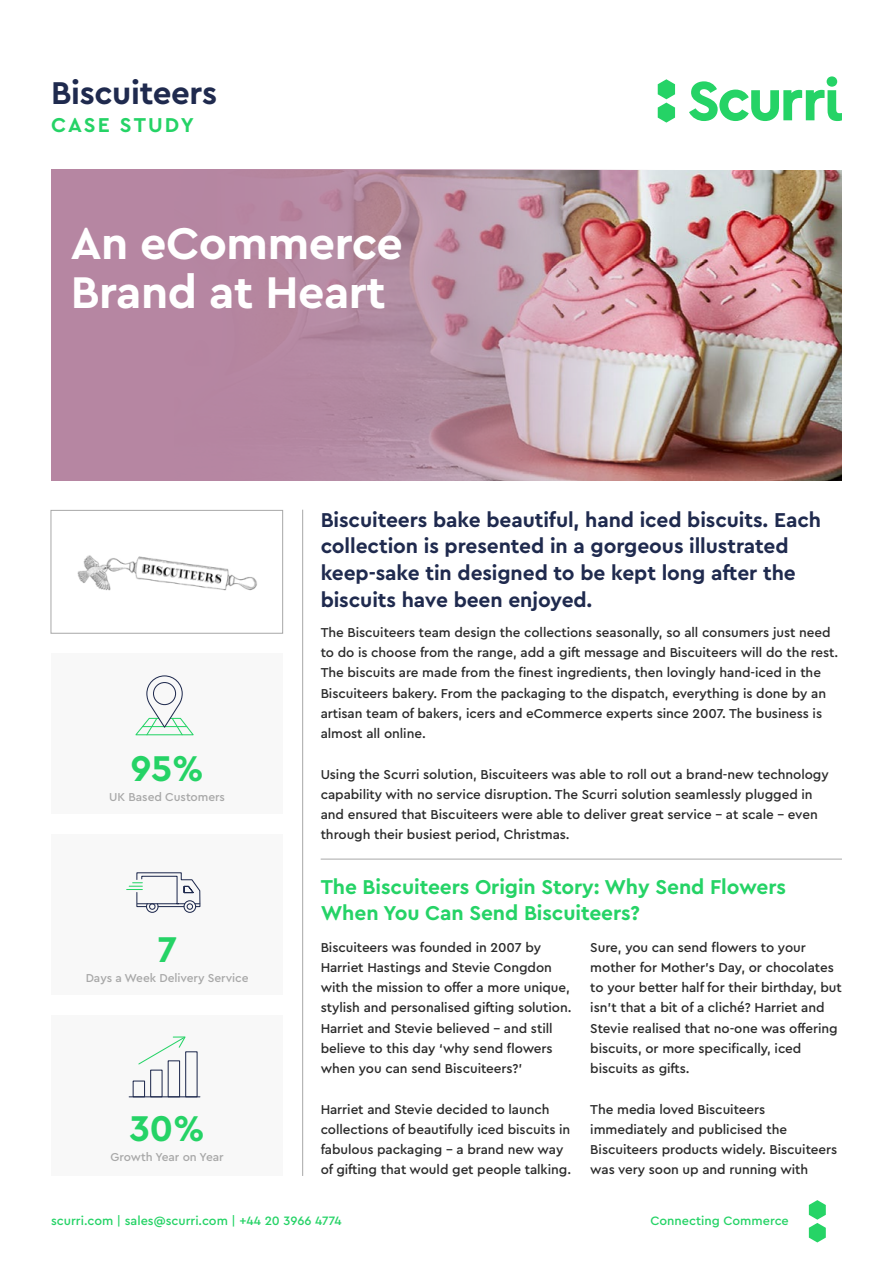
<style>
.page{position:relative;width:893px;height:1263px;background:#fff}
.page>*{position:absolute;margin:0;border:0;box-sizing:border-box;transform-origin:0 0}
.t1{font:700 46.5px/49.5px "Cera Pro";letter-spacing:-.01em;color:#fff}
.t2{font:700 37.5px "Cera Pro";color:#25d366}
.t3{font:700 33px "Cera Pro";letter-spacing:-.01em;color:#1f2a4e}
.t4{font:700 21px/26.7px "Cera Pro";letter-spacing:-.005em;color:#1f2a4e}
.t5{font:700 21px/26.7px "Cera Pro";letter-spacing:-.005em;color:#25d366}
.t6{font:700 21px "Cera Pro";letter-spacing:.1em;color:#25d366}
.t7{font:500 13.5px/20.2px "Cera Pro";letter-spacing:-.005em;color:#2a2a2a}
.t8{font:500 12.75px "Cera Pro";color:#25d366}
.t9{font:500 12px "Cera Pro";letter-spacing:-.005em;color:#a8a8a8}
</style>
<div class="page">
<img style="left:675px;top:170px;width:166px;height:311px">
<img style="left:648px;top:170px;width:27px;height:311px">
<svg style="left:52px;top:169px;width:596px;height:312px;background:#ba90a4"></svg>
<div style="left:51px;top:653px;width:232px;height:161px;background:#f8f8f8"></div>
<div style="left:51px;top:1015px;width:232px;height:161px;background:#f8f8f8"></div>
<div style="left:51px;top:834px;width:232px;height:161px;background:#f8f8f8"></div>
<svg style="left:658px;top:79px;width:17px;height:44px"></svg>
<svg style="left:689px;top:76px;width:153px;height:45px"></svg>
<div style="left:51px;top:510px;width:232px;height:123px;border:1px solid #a8a8a8"></div>
<hr style="left:321px;top:859px;width:521px;height:1px;background:#a8a8a8">
<hr style="left:302px;top:510px;width:1px;height:666px;background:#a8a8a8">
<svg style="left:809px;top:1200px;width:17px;height:42px"></svg>
<hr style="left:129px;top:1096px;width:71px;height:1px;background:#1f2a4e">
<div style="left:185px;top:1051px;width:13px;height:46px;border:1px solid #1f2a4e"></div>
<div style="left:133px;top:1080px;width:12px;height:17px;border:1px solid #1f2a4e"></div>
<div style="left:150px;top:1069px;width:13px;height:28px;border:1px solid #1f2a4e"></div>
<div style="left:168px;top:1060px;width:12px;height:37px;border:1px solid #1f2a4e"></div>
<svg style="left:138px;top:1036px;width:49px;height:29px"></svg>
<svg style="left:135px;top:675px;width:59px;height:61px"></svg>
<svg style="left:127px;top:872px;width:74px;height:41px"></svg>
<img style="left:77px;top:555px;width:180px;height:36px">
<h3 class="t3" style="left:51px;top:71px;width:168px">Biscuiteers</h3>
<h3 class="t6" style="left:51px;top:111px;width:144px">CASE STUDY</h3>
<h1 class="t1" style="left:71px;top:217px;width:334px">An eCommerce<br>Brand at Heart</h1>
<h2 class="t2" style="left:130px;top:744px;width:75px">95%</h2>
<p class="t9" style="left:109px;top:789px;width:117px">UK Based Customers</p>
<h2 class="t2" style="left:157px;top:925px;width:21px">7</h2>
<p class="t9" style="left:86px;top:970px;width:164px">Days a Week Delivery Service</p>
<h2 class="t2" style="left:129px;top:1104px;width:77px">30%</h2>
<p class="t9" style="left:111px;top:1149px;width:115px">Growth Year on Year</p>
<h3 class="t4" style="left:321px;top:505px;width:502px">Biscuiteers bake beautiful, hand iced biscuits. Each collection is presented in a gorgeous illustrated keep-sake tin designed to be kept long after the biscuits have been enjoyed.</h3>
<p class="t7" style="left:321px;top:622px;width:519px">The Biscuiteers team design the collections seasonally, so all consumers just need to do is choose from the range, add a gift message and Biscuiteers will do the rest.<br>The biscuits are made from the finest ingredients, then lovingly hand-iced in the Biscuiteers bakery. From the packaging to the dispatch, everything is done by an artisan team of bakers, icers and eCommerce experts since 2007. The business is almost all online.</p>
<p class="t7" style="left:321px;top:763px;width:510px">Using the Scurri solution, Biscuiteers was able to roll out a brand-new technology capability with no service disruption. The Scurri solution seamlessly plugged in and ensured that Biscuiteers were able to deliver great service – at scale – even through their busiest period, Christmas.</p>
<h3 class="t5" style="left:321px;top:872px;width:467px">The Biscuiteers Origin Story: Why Send Flowers<br>When You Can Send Biscuiteers?</h3>
<p class="t7" style="left:321px;top:936px;width:252px">Biscuiteers was founded in 2007 by Harriet Hastings and Stevie Congdon with the mission to offer a more unique, stylish and personalised gifting solution.<br>Harriet and Stevie believed – and still believe to this day ‘why send flowers when you can send Biscuiteers?’</p>
<p class="t7" style="left:321px;top:1098px;width:252px">Harriet and Stevie decided to launch collections of beautifully iced biscuits in fabulous packaging – a brand new way of gifting that would get people talking.</p>
<p class="t7" style="left:590px;top:936px;width:253px">Sure, you can send flowers to your mother for Mother’s Day, or chocolates to your better half for their birthday, but isn’t that a bit of a cliché? Harriet and Stevie realised that no-one was offering biscuits, or more specifically, iced biscuits as gifts.</p>
<p class="t7" style="left:590px;top:1098px;width:248px">The media loved Biscuiteers immediately and publicised the Biscuiteers products widely. Biscuiteers was very soon up and running with</p>
<p class="t8" style="left:51px;top:1212px;width:292px">scurri.com | sales@scurri.com | +44 20 3966 4774</p>
<p class="t8" style="left:650px;top:1212px;width:140px">Connecting Commerce</p>
</div>
